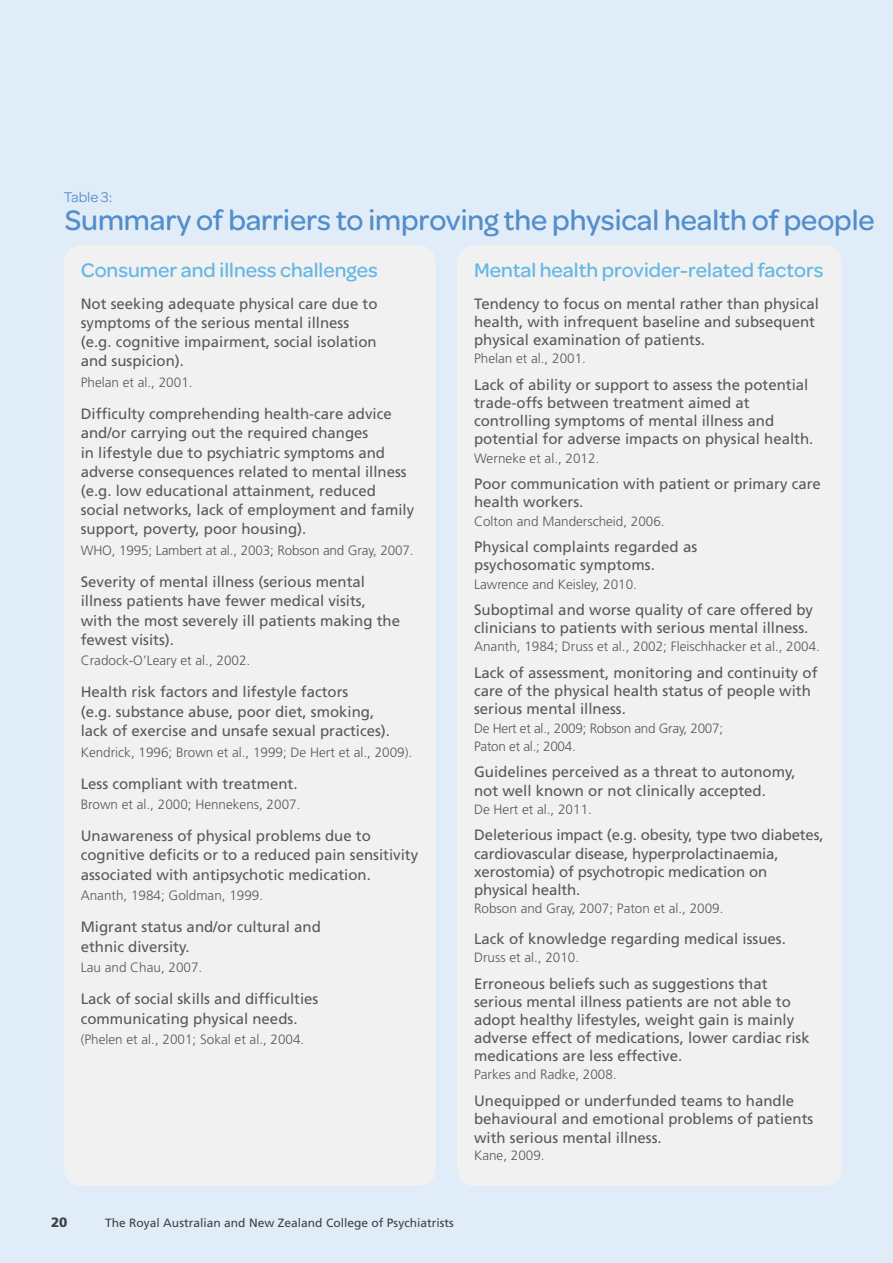
<style>
.page{position:relative;width:893px;height:1263px;background:#e0edf9}
.page>*{position:absolute;margin:0;border:0;box-sizing:border-box;transform-origin:0 0}
.t1{font:500 30px "Omnes";letter-spacing:-.005em;color:#538dca}
.t2{font:500 21px "Omnes";color:#63b7e6}
.t3{font:15px/19.2px "Frutiger";color:#58595b}
.t4{font:15px "Omnes";color:#538dca}
.t5{font:300 13.5px "Frutiger";color:#58595b}
.t6{font:300 13.5px/18.1px "Frutiger";letter-spacing:-.02em;color:#58595b}
.t7{font:900 13.5px "Frutiger";color:#414042}
.t8{font:12px "Frutiger";color:#414042}
</style>
<div class="page">
<div style="left:64px;top:245px;width:372px;height:941px;background:#f1f1f2;border-radius:18px"></div>
<div style="left:457px;top:245px;width:385px;height:941px;background:#f1f1f2;border-radius:18px"></div>
<p class="t4" style="left:64px;top:187px;width:50px">Table 3:</p>
<h1 class="t1" style="left:65px;top:199px;width:811px">Summary of barriers to improving the physical health of people</h1>
<h2 class="t2" style="left:474px;top:255px;width:351px">Mental health provider-related factors</h2>
<p class="t3" style="left:474px;top:294px;width:346px;line-height:18.1px">Tendency to focus on mental rather than physical health, with infrequent baseline and subsequent physical examination of patients.</p>
<p class="t5" style="left:474px;top:351px;width:113px">Phelan et al., 2001.</p>
<p class="t3" style="left:474px;top:376px;width:341px;line-height:18.1px">Lack of ability or support to assess the potential trade-offs between treatment aimed at controlling symptoms of mental illness and potential for adverse impacts on physical health.</p>
<p class="t5" style="left:474px;top:450px;width:127px">Werneke et al., 2012.</p>
<p class="t3" style="left:474px;top:475px;width:348px;line-height:18.1px">Poor communication with patient or primary care health workers.</p>
<p class="t5" style="left:474px;top:513px;width:192px">Colton and Manderscheid, 2006.</p>
<p class="t3" style="left:474px;top:538px;width:225px;line-height:18.1px">Physical complaints regarded as psychosomatic symptoms.</p>
<p class="t5" style="left:474px;top:576px;width:164px">Lawrence and Keisley, 2010.</p>
<p class="t3" style="left:474px;top:601px;width:340px;line-height:18.1px">Suboptimal and worse quality of care offered by clinicians to patients with serious mental illness.</p>
<p class="t5" style="left:474px;top:639px;width:347px">Ananth, 1984; Druss et al., 2002; Fleischhacker et al., 2004.</p>
<p class="t3" style="left:474px;top:664px;width:345px;line-height:18.1px">Lack of assessment, monitoring and continuity of care of the physical health status of people with serious mental illness.</p>
<p class="t6" style="left:474px;top:719px;width:251px">De Hert et al., 2009; Robson and Gray, 2007;<br>Paton et al.; 2004.</p>
<p class="t3" style="left:474px;top:763px;width:323px;line-height:18.1px">Guidelines perceived as a threat to autonomy, not well known or not clinically accepted.</p>
<p class="t5" style="left:474px;top:801px;width:119px">De Hert et al., 2011.</p>
<p class="t3" style="left:474px;top:826px;width:351px;line-height:18.1px">Deleterious impact (e.g. obesity, type two diabetes, cardiovascular disease, hyperprolactinaemia, xerostomia) of psychotropic medication on physical health.</p>
<p class="t5" style="left:474px;top:901px;width:251px">Robson and Gray, 2007; Paton et al., 2009.</p>
<p class="t3" style="left:474px;top:929px;width:313px">Lack of knowledge regarding medical issues.</p>
<p class="t5" style="left:474px;top:950px;width:107px">Druss et al., 2010.</p>
<p class="t3" style="left:474px;top:974px;width:337px;line-height:18.1px">Erroneous beliefs such as suggestions that serious mental illness patients are not able to adopt healthy lifestyles, weight gain is mainly adverse effect of medications, lower cardiac risk medications are less effective.</p>
<p class="t5" style="left:474px;top:1067px;width:144px">Parkes and Radke, 2008.</p>
<p class="t3" style="left:474px;top:1091px;width:341px;line-height:18.8px">Unequipped or underfunded teams to handle behavioural and emotional problems of patients with serious mental illness.</p>
<p class="t5" style="left:474px;top:1148px;width:72px">Kane, 2009.</p>
<h2 class="t2" style="left:81px;top:255px;width:299px">Consumer and illness challenges</h2>
<p class="t3" style="left:81px;top:294px;width:298px">Not seeking adequate physical care due to symptoms of the serious mental illness (e.g. cognitive impairment, social isolation and suspicion).</p>
<p class="t5" style="left:81px;top:375px;width:113px">Phelan et al., 2001.</p>
<p class="t3" style="left:81px;top:404px;width:335px">Difficulty comprehending health-care advice and/or carrying out the required changes<br>in lifestyle due to psychiatric symptoms and adverse consequences related to mental illness (e.g. low educational attainment, reduced social networks, lack of employment and family support, poverty, poor housing).</p>
<p class="t5" style="left:81px;top:543px;width:334px">WHO, 1995; Lambert at al., 2003; Robson and Gray, 2007.</p>
<p class="t3" style="left:81px;top:572px;width:321px">Severity of mental illness (serious mental illness patients have fewer medical visits, with the most severely ill patients making the fewest visits).</p>
<p class="t5" style="left:81px;top:653px;width:171px">Cradock-O’Leary et al., 2002.</p>
<p class="t3" style="left:81px;top:682px;width:311px">Health risk factors and lifestyle factors<br>(e.g. substance abuse, poor diet, smoking, lack of exercise and unsafe sexual practices).</p>
<p class="t5" style="left:81px;top:744px;width:333px">Kendrick, 1996; Brown et al., 1999; De Hert et al., 2009).</p>
<p class="t3" style="left:81px;top:774px;width:218px">Less compliant with treatment.</p>
<p class="t5" style="left:81px;top:797px;width:221px">Brown et al., 2000; Hennekens, 2007.</p>
<p class="t3" style="left:81px;top:826px;width:339px">Unawareness of physical problems due to cognitive deficits or to a reduced pain sensitivity associated with antipsychotic medication.</p>
<p class="t5" style="left:81px;top:888px;width:184px">Ananth, 1984; Goldman, 1999.</p>
<p class="t3" style="left:81px;top:917px;width:242px">Migrant status and/or cultural and ethnic diversity.</p>
<p class="t5" style="left:81px;top:960px;width:123px">Lau and Chau, 2007.</p>
<p class="t3" style="left:81px;top:989px;width:239px">Lack of social skills and difficulties communicating physical needs.</p>
<p class="t5" style="left:81px;top:1032px;width:225px">(Phelen et al., 2001; Sokal et al., 2004.</p>
<p class="t7" style="left:51px;top:1214px;width:18px">20</p>
<p class="t8" style="left:105px;top:1216px;width:350px">The Royal Australian and New Zealand College of Psychiatrists</p>
</div>
